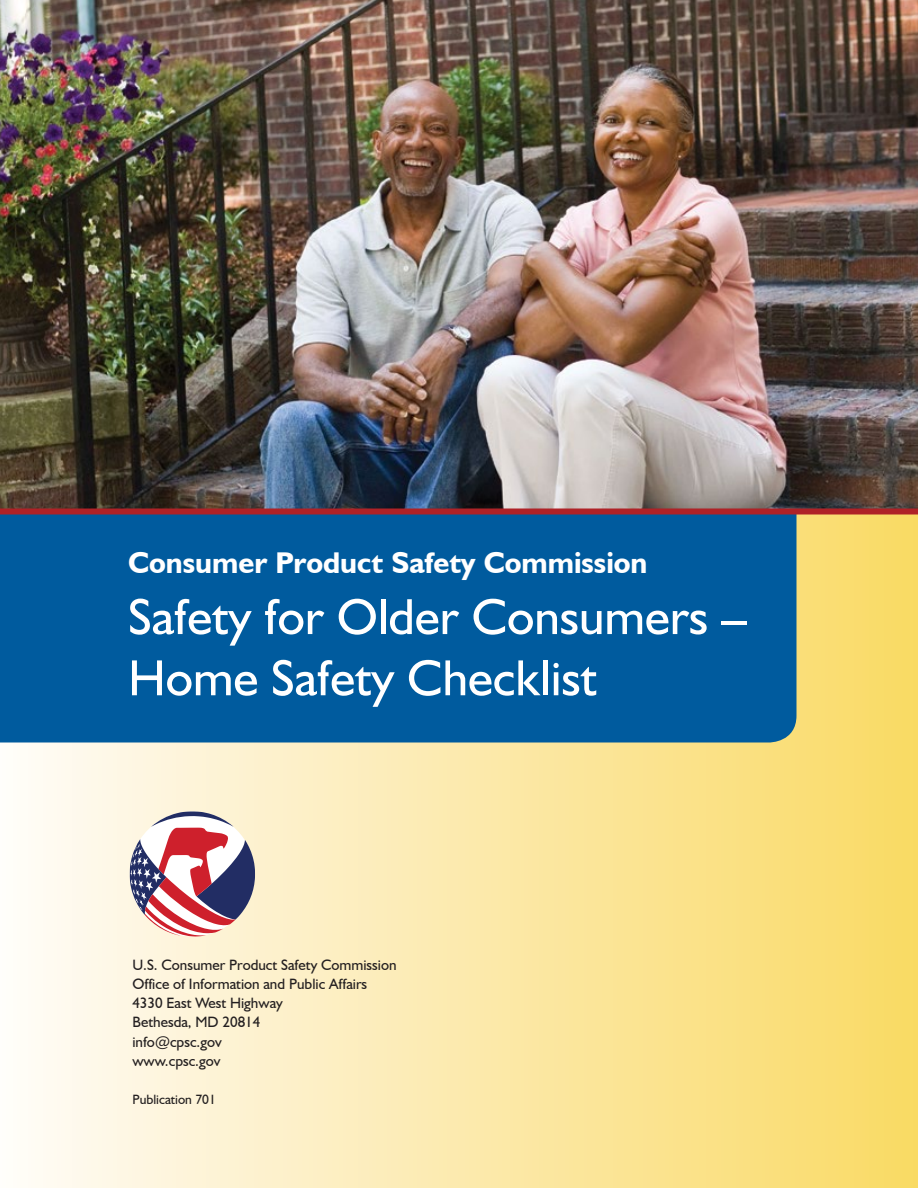
<style>
.page{position:relative;width:918px;height:1188px;background:#fff}
.page>*{position:absolute;margin:0;border:0;box-sizing:border-box;transform-origin:0 0}
.Body_Text{font:51px/61.2px "Humanist 521 BT";color:#fff}
.Body_Text-2{font:700 30px "Humanist 521 BT";color:#fff}
.Body_Text-3{font:15px/19.2px "Humanist 521 BT";color:#231f20}
.Body_Text-4{font:13.5px "Humanist 521 BT";color:#231f20}
</style>
<div class="page">
<div style="left:0;top:0;width:918px;height:1188px;background:linear-gradient(to right,#fefbf8,#f9d965)"></div>
<div style="left:0;top:514px;width:796px;height:228px;background:#005b9e"></div>
<img style="left:0;top:0;width:918px;height:508px">
<svg style="left:130px;top:811px;width:125px;height:126px"></svg>
<div style="left:0;top:508px;width:918px;height:6px;background:#af2227"></div>
<p class="Body_Text-2" style="left:128px;top:544px;width:521px">Consumer Product Safety Commission</p>
<p class="Body_Text" style="left:128px;top:585px;width:620px">Safety for Older Consumers –<br>Home Safety Checklist</p>
<p class="Body_Text-3" style="left:132px;top:955px;width:266px">U.S. Consumer Product Safety Commission<br>Office of Information and Public Affairs</p>
<p class="Body_Text-3" style="left:132px;top:993px;width:152px">4330 East West Highway</p>
<p class="Body_Text-3" style="left:132px;top:1012px;width:130px">Bethesda, MD 20814</p>
<p class="Body_Text-3" style="left:132px;top:1032px;width:91px">info@cpsc.gov</p>
<p class="Body_Text-3" style="left:132px;top:1051px;width:90px">www.cpsc.gov</p>
<p class="Body_Text-4" style="left:132px;top:1091px;width:85px">Publication 701</p>
</div>
